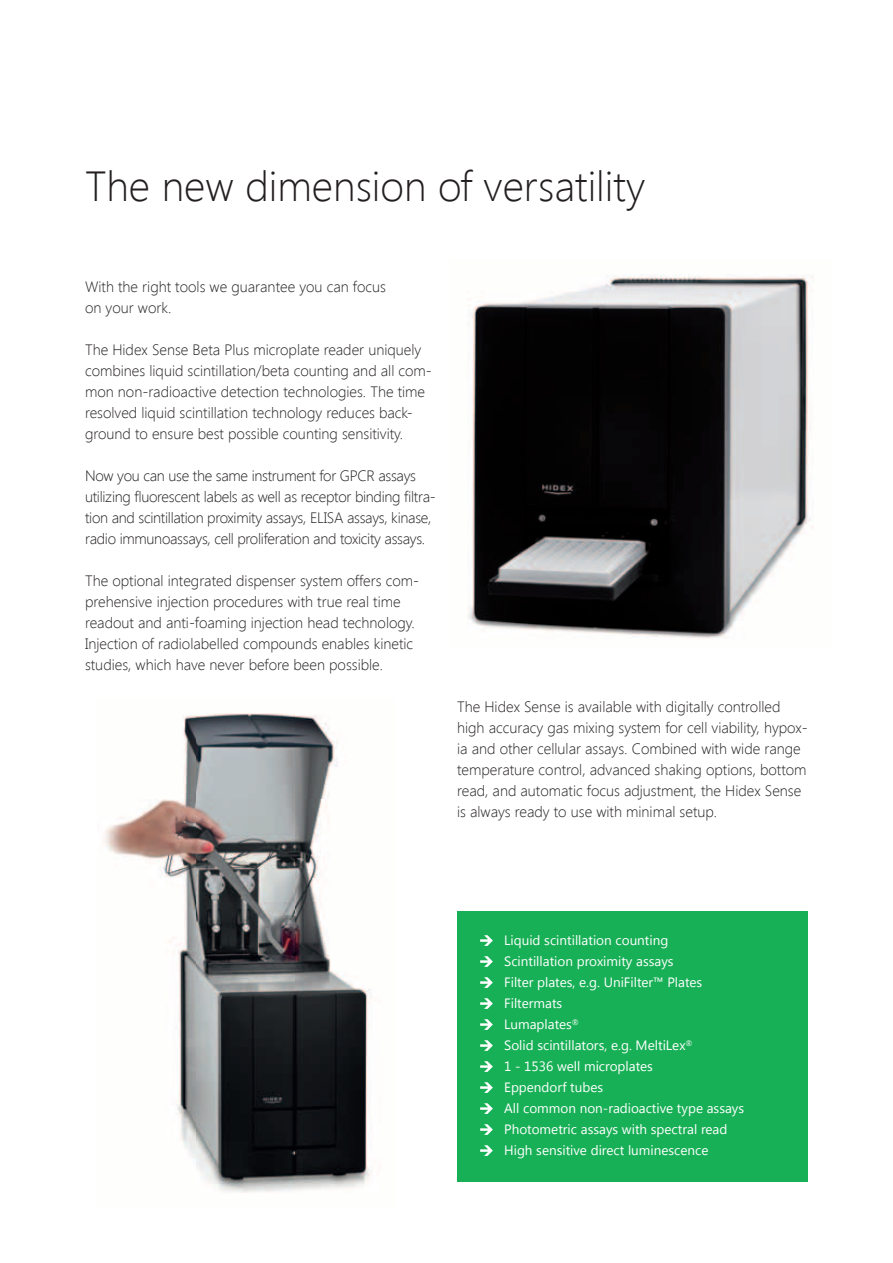
<style>
.page{position:relative;width:893px;height:1263px;background:#fff}
.page>*{position:absolute;margin:0;border:0;box-sizing:border-box;transform-origin:0 0}
.t1{font:300 42px "Segoe UI";color:#231f20}
.t2{font:300 15px/21px "Segoe UI";color:#231f20}
.t3{font:300 15px/21px "Segoe UI";letter-spacing:-.02em;color:#231f20}
.t4{font:13.5px/21px "Segoe UI";color:#fff}
</style>
<div class="page">
<div style="left:457px;top:912px;width:351px;height:270px;background:#18b056"></div>
<svg style="left:480px;top:935px;width:13px;height:11px"></svg>
<svg style="left:480px;top:956px;width:13px;height:11px"></svg>
<svg style="left:480px;top:977px;width:13px;height:11px"></svg>
<svg style="left:480px;top:998px;width:13px;height:11px"></svg>
<svg style="left:480px;top:1019px;width:13px;height:11px"></svg>
<svg style="left:480px;top:1040px;width:13px;height:11px"></svg>
<svg style="left:480px;top:1061px;width:13px;height:11px"></svg>
<svg style="left:480px;top:1082px;width:13px;height:11px"></svg>
<svg style="left:480px;top:1103px;width:13px;height:11px"></svg>
<svg style="left:480px;top:1124px;width:13px;height:11px"></svg>
<svg style="left:480px;top:1145px;width:13px;height:11px"></svg>
<img style="left:104px;top:713px;width:268px;height:480px">
<img style="left:468px;top:274px;width:345px;height:365px">
<h1 class="t1" style="left:85px;top:157px;width:561px">The new dimension of versatility</h1>
<p class="t2" style="left:85px;top:275px;width:302px">With the right tools we guarantee you can focus on your work.</p>
<p class="t2" style="left:85px;top:338px;width:348px">The Hidex Sense Beta Plus microplate reader uniquely combines liquid scintillation/beta counting and all com&shy;mon non-radioactive detection technologies. The time resolved liquid scintillation technology reduces back&shy;ground to ensure best possible counting sensitivity.</p>
<p class="t3" style="left:85px;top:464px;width:352px">Now you can use the same instrument for GPCR assays utilizing fluorescent labels as well as receptor binding filtra&shy;tion and scintillation proximity assays, ELISA assays, kinase, radio immunoassays, cell proliferation and toxicity assays.</p>
<p class="t2" style="left:85px;top:569px;width:336px">The optional integrated dispenser system offers com&shy;prehensive injection procedures with true real time readout and anti-foaming injection head technology.<br>Injection of radiolabelled compounds enables kinetic studies, which have never before been possible.</p>
<p class="t2" style="left:457px;top:696px;width:352px">The Hidex Sense is available with digitally controlled high accuracy gas mixing system for cell viability, hypox&shy;ia and other cellular assays. Combined with wide range temperature control, advanced shaking options, bottom read, and automatic focus adjustment, the Hidex Sense is always ready to use with minimal setup.</p>
<p class="t4" style="left:504px;top:929px;width:242px">Liquid scintillation counting<br>Scintillation proximity assays<br>Filter plates, e.g. UniFilter™ Plates<br>Filtermats<br>Lumaplates<sup>®<br></sup>Solid scintillators, e.g. MeltiLex<sup>®<br></sup>1 - 1536 well microplates<br>Eppendorf tubes<br>All common non-radioactive type assays<br>Photometric assays with spectral read<br>High sensitive direct luminescence</p>
</div>
